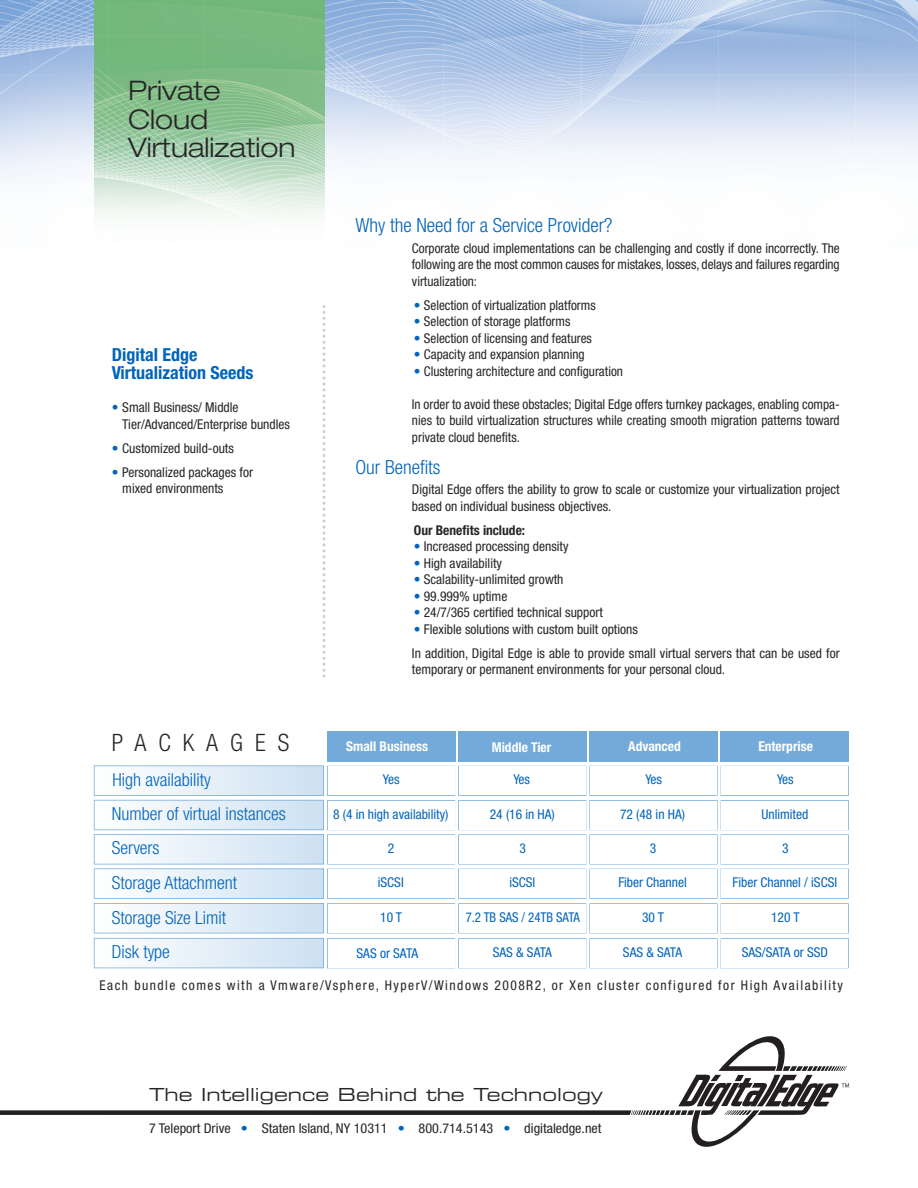
<style>
.page{position:relative;width:918px;height:1188px;background:#fff}
.page>*{position:absolute;margin:0;border:0;box-sizing:border-box;transform-origin:0 0}
.t1{font:300 expanded 27px/28.5px "Helvetica Neue";color:#272627}
.t2{font:300 condensed 24px "Helvetica Neue";letter-spacing:.5em;color:#272627}
.t3{font:300 condensed 19.5px "Helvetica Neue";color:#0064ba}
.t4{font:300 condensed 18px/34.5px "Helvetica Neue";color:#0064ba}
.t5{font:18px "Eurostile Extended Two";color:#272627}
.t6{font:700 condensed 18px/18px "Helvetica Neue";color:#0064ba}
.t7{font:condensed 13.5px/16.5px "Helvetica Neue";color:#272627}
.t8{font:condensed 13.5px "Helvetica Neue";color:#0064ba}
.t9{font:condensed 13.5px "Helvetica Neue";letter-spacing:.11em;color:#272627}
.t10{font:condensed 13.5px "Helvetica Neue";color:#272627;scale:1.05 1}
.t11{font:700 condensed 13.5px "Helvetica Neue";color:#fff}
.t12{font:700 condensed 13.5px "Helvetica Neue";color:#272627}
.t13{font:condensed 13.5px "Helvetica Neue";color:#0064ba;scale:.95 1}
.s1{color:#0064ba}
</style>
<div class="page">
<img style="left:0;top:0;width:918px;height:217px">
<img style="left:95px;top:0;width:229px;height:343px">
<div style="left:327px;top:731px;width:128px;height:30px;background:#73aad9"></div>
<div style="left:458px;top:731px;width:128px;height:30px;background:#73aad9"></div>
<div style="left:589px;top:731px;width:129px;height:30px;background:#73aad9"></div>
<div style="left:721px;top:731px;width:128px;height:30px;background:#73aad9"></div>
<svg style="left:94px;top:765px;width:755px;height:203px"></svg>
<div style="left:721px;top:939px;width:127px;height:29px;background:#fff"></div>
<svg style="left:323px;top:305px;width:2px;height:373px"></svg>
<img style="left:323px;top:305px;width:1px;height:39px">
<svg style="left:0;top:1036px;width:849px;height:111px"></svg>
<h1 class="t1" style="left:128px;top:79px;width:169px">Private<br>Cloud<br>Virtualization</h1>
<h3 class="t6" style="left:112px;top:347px;width:143px">Digital Edge<br>Virtualization Seeds</h3>
<p class="t7" style="left:122px;top:400px;width:169px;text-indent:-11px"><span class="s1">•</span> Small Business/ Middle<br>Tier/Advanced/Enterprise bundles</p>
<p class="t7" style="left:112px;top:441px;width:124px"><span class="s1">•</span> Customized build-outs</p>
<p class="t7" style="left:122px;top:465px;width:132px;text-indent:-11px"><span class="s1">•</span> Personalized packages for mixed environments</p>
<h2 class="t2" style="left:112px;top:733px;width:179px">PACKAGES</h2>
<h3 class="t3" style="left:356px;top:218px;width:258px">Why the Need for a Service Provider?</h3>
<p class="t7" style="left:412px;top:241px;width:429px;text-align:justify">Corporate cloud implementations can be challenging and costly if done incorrectly. The following are the most common causes for mistakes, losses, delays and failures regarding virtualization:</p>
<p class="t7" style="left:414px;top:298px;width:183px"><span class="s1">•</span> Selection of virtualization platforms</p>
<p class="t7" style="left:414px;top:314px;width:158px"><span class="s1">•</span> Selection of storage platforms</p>
<p class="t7" style="left:414px;top:331px;width:180px"><span class="s1">•</span> Selection of licensing and features</p>
<p class="t7" style="left:414px;top:347px;width:172px"><span class="s1">•</span> Capacity and expansion planning</p>
<p class="t7" style="left:414px;top:364px;width:211px"><span class="s1">•</span> Clustering architecture and configuration</p>
<p class="t7" style="left:412px;top:397px;width:429px;text-align:justify">In order to avoid these obstacles; Digital Edge offers turnkey packages, enabling compa&shy;nies to build virtualization structures while creating smooth migration patterns toward private cloud benefits.</p>
<h3 class="t3" style="left:356px;top:460px;width:87px">Our Benefits</h3>
<p class="t7" style="left:412px;top:482px;width:429px">Digital Edge offers the ability to grow to scale or customize your virtualization project based on individual business objectives.</p>
<p class="t12" style="left:414px;top:525px;width:113px">Our Benefits include:</p>
<p class="t7" style="left:414px;top:539px;width:156px"><span class="s1">•</span> Increased processing density</p>
<p class="t7" style="left:414px;top:556px;width:90px"><span class="s1">•</span> High availability</p>
<p class="t7" style="left:414px;top:572px;width:151px"><span class="s1">•</span> Scalability-unlimited growth</p>
<p class="t7" style="left:414px;top:589px;width:95px"><span class="s1">•</span> 99.999% uptime</p>
<p class="t7" style="left:414px;top:605px;width:191px"><span class="s1">•</span> 24/7/365 certified technical support</p>
<p class="t7" style="left:412px;top:618px;width:429px;line-height:24px"><span class="s1">•</span> Flexible solutions with custom built options<br>In addition, Digital Edge is able to provide small virtual servers that can be used for</p>
<p class="t7" style="left:412px;top:662px;width:315px">temporary or permanent environments for your personal cloud.</p>
<p class="t11" style="left:346px;top:741px;width:83px">Small Business</p>
<p class="t11" style="left:492px;top:742px;width:61px">Middle Tier</p>
<p class="t11" style="left:628px;top:741px;width:54px">Advanced</p>
<p class="t11" style="left:758px;top:741px;width:56px">Enterprise</p>
<h3 class="t4" style="left:112px;top:764px;width:176px">High availability<br>Number of virtual instances<br>Servers<br>Storage Attachment<br>Storage Size Limit<br>Disk type</h3>
<p class="t8" style="left:383px;top:774px;width:18px">Yes</p>
<p class="t8" style="left:513px;top:774px;width:18px">Yes</p>
<p class="t8" style="left:645px;top:774px;width:18px">Yes</p>
<p class="t8" style="left:777px;top:774px;width:18px">Yes</p>
<p class="t8" style="left:333px;top:809px;width:117px">8 (4 in high availability)</p>
<p class="t8" style="left:388px;top:843px;width:8px">2</p>
<p class="t8" style="left:378px;top:877px;width:27px">iSCSI</p>
<p class="t8" style="left:380px;top:912px;width:23px">10T</p>
<p class="t8" style="left:490px;top:809px;width:67px">24 (16 in HA)</p>
<p class="t8" style="left:520px;top:843px;width:8px">3</p>
<p class="t8" style="left:509px;top:877px;width:27px">iSCSI</p>
<p class="t13" style="left:466px;top:912px;width:122px">7.2 TB SAS / 24TB SATA</p>
<p class="t8" style="left:493px;top:947px;width:61px">SAS &amp; SATA</p>
<p class="t8" style="left:761px;top:809px;width:48px">Unlimited</p>
<p class="t8" style="left:782px;top:843px;width:8px">3</p>
<p class="t8" style="left:733px;top:877px;width:106px">Fiber Channel / iSCSI</p>
<p class="t8" style="left:771px;top:912px;width:30px">120 T</p>
<p class="t8" style="left:620px;top:809px;width:67px">72 (48 in HA)</p>
<p class="t8" style="left:650px;top:843px;width:8px">3</p>
<p class="t8" style="left:618px;top:877px;width:70px">Fiber Channel</p>
<p class="t8" style="left:642px;top:912px;width:23px">30T</p>
<p class="t8" style="left:623px;top:947px;width:61px">SAS &amp; SATA</p>
<p class="t8" style="left:357px;top:948px;width:63px">SAS or SATA</p>
<p class="t8" style="left:742px;top:947px;width:88px">SAS/SATA or SSD</p>
<p class="t9" style="left:100px;top:981px;width:745px">Each bundle comes with a Vmware/Vsphere, HyperV/Windows 2008R2, or Xen cluster configured for High Availability</p>
<h3 class="t5" style="left:149px;top:1088px;width:455px">The Intelligence Behind the Technology</h3>
<p class="t10" style="left:149px;top:1123px;width:432px">7 Teleport Drive <span class="s1">•</span> Staten Island, NY 10311 <span class="s1">•</span> 800.714.5143 <span class="s1">•</span> digitaledge.net</p>
</div>
